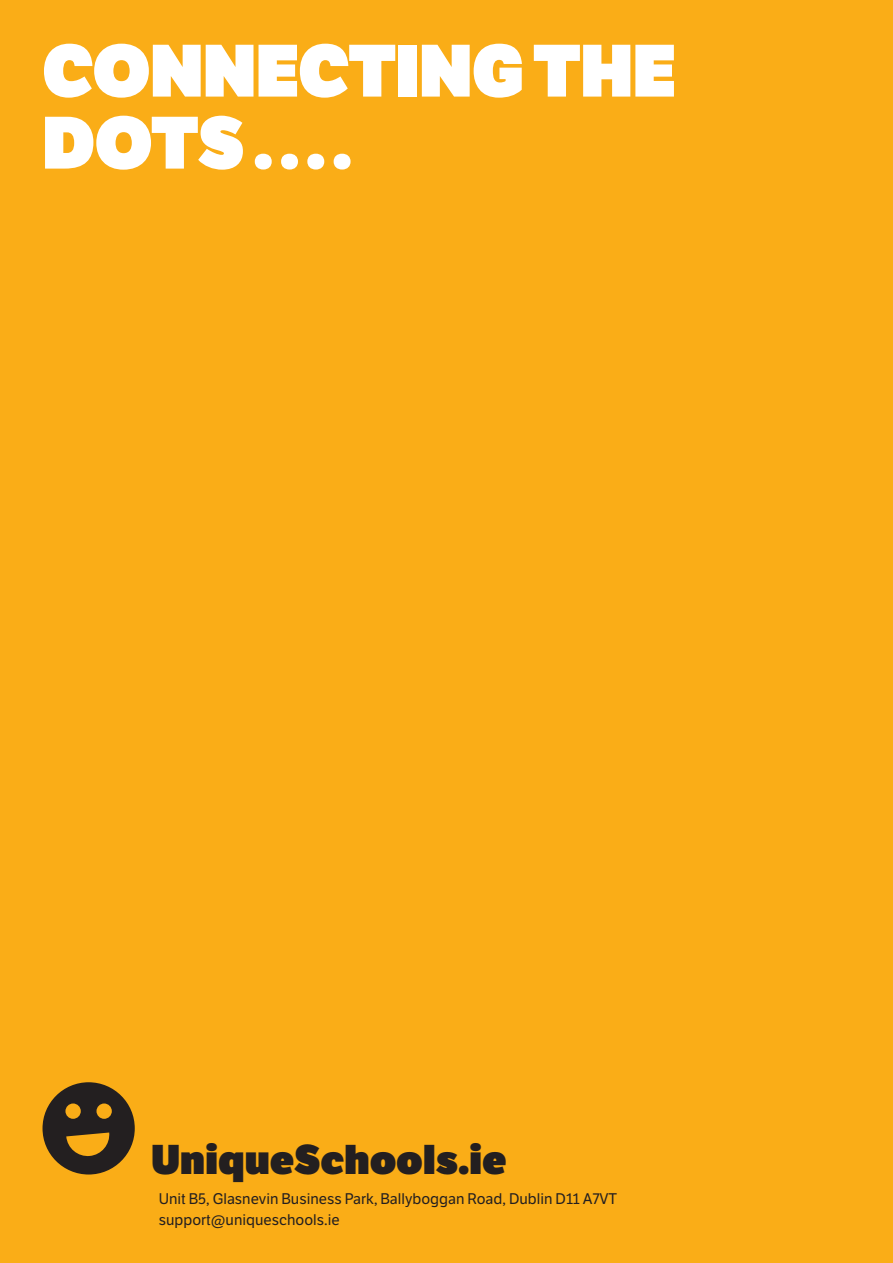
<style>
.page{position:relative;width:893px;height:1263px;background:#faad17}
.page>*{position:absolute;margin:0;border:0;box-sizing:border-box;transform-origin:0 0}
.t1{font:800 72px/72px "LFT Etica Display";color:#fff}
.t2{font:800 40.5px "LFT Etica Display";letter-spacing:.01em;color:#231f20}
.t3{font:15px "LFT Etica";color:#231f20}
</style>
<div class="page">
<svg style="left:43px;top:1082px;width:92px;height:92px"></svg>
<p class="t1" style="left:43px;top:35px;width:635px">CONNECTING THE<br>DOTS ....</p>
<p class="t2" style="left:151px;top:1134px;width:356px">UniqueSchools.ie</p>
<p class="t3" style="left:159px;top:1190px;width:460px">Unit B5, Glasnevin Business Park, Ballyboggan Road, Dublin D11 A7VT</p>
<p class="t3" style="left:159px;top:1211px;width:182px">support@uniqueschools.ie</p>
</div>
